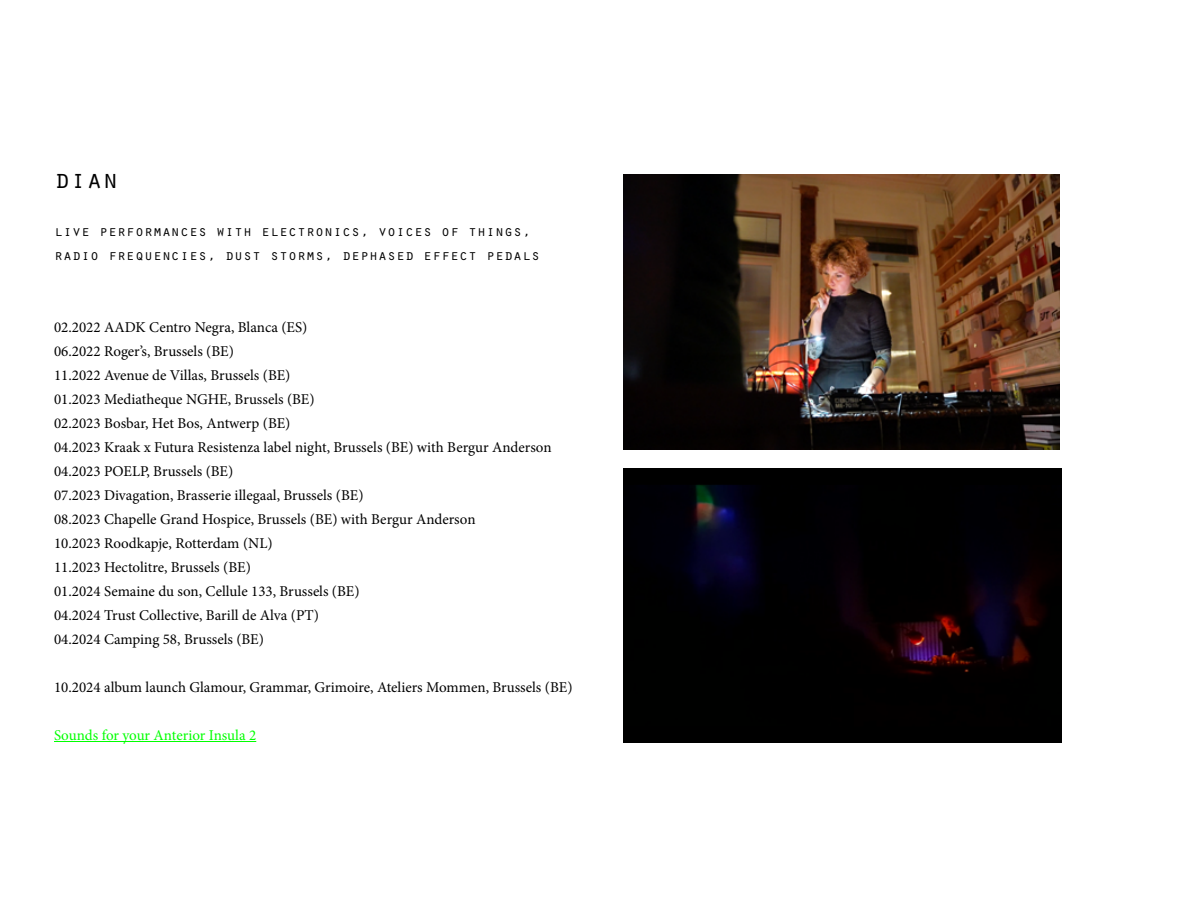
<style>
.page{position:relative;width:1200px;height:900px;background:#fff}
.page>*{position:absolute;margin:0;border:0;box-sizing:border-box;transform-origin:0 0}
.t1{font:27px "Orator Std";color:#000}
.t2{font:15px/24px "Minion Pro";color:#000}
.t3{font:15px/24px "Orator Std";color:#000}
.t4{font:15px "Minion Pro";letter-spacing:-.005em;color:#0f0}
</style>
<div class="page">
<img style="left:623px;top:469px;width:438px;height:273px">
<hr style="left:54px;top:741px;width:202px;height:1px;background:#0f0">
<img style="left:623px;top:174px;width:437px;height:276px">
<h1 class="t1" style="left:54px;top:160px;width:66px">dian</h1>
<p class="t3" style="left:54px;top:218px;width:488px">live performances with electronics, voices of things, radio frequencies, dust storms, dephased effect pedals</p>
<p class="t2" style="left:54px;top:315px;width:499px">02.2022 AADK Centro Negra, Blanca (ES)<br>06.2022 Roger’s, Brussels (BE)<br>11.2022 Avenue de Villas, Brussels (BE)<br>01.2023 Mediatheque NGHE, Brussels (BE)<br>02.2023 Bosbar, Het Bos, Antwerp (BE)<br>04.2023 Kraak x Futura Resistenza label night, Brussels (BE) with Bergur Anderson 04.2023 POELP, Brussels (BE)<br>07.2023 Divagation, Brasserie illegaal, Brussels (BE)<br>08.2023 Chapelle Grand Hospice, Brussels (BE) with Bergur Anderson<br>10.2023 Roodkapje, Rotterdam (NL)<br>11.2023 Hectolitre, Brussels (BE)<br>01.2024 Semaine du son, Cellule 133, Brussels (BE)<br>04.2024 Trust Collective, Barill de Alva (PT)<br>04.2024 Camping 58, Brussels (BE)</p>
<p class="t2" style="left:54px;top:675px;width:520px">10.2024 album launch Glamour, Grammar, Grimoire, Ateliers Mommen, Brussels (BE)</p>
<p class="t4" style="left:54px;top:725px;width:204px">Sounds for your Anterior Insula 2</p>
</div>
